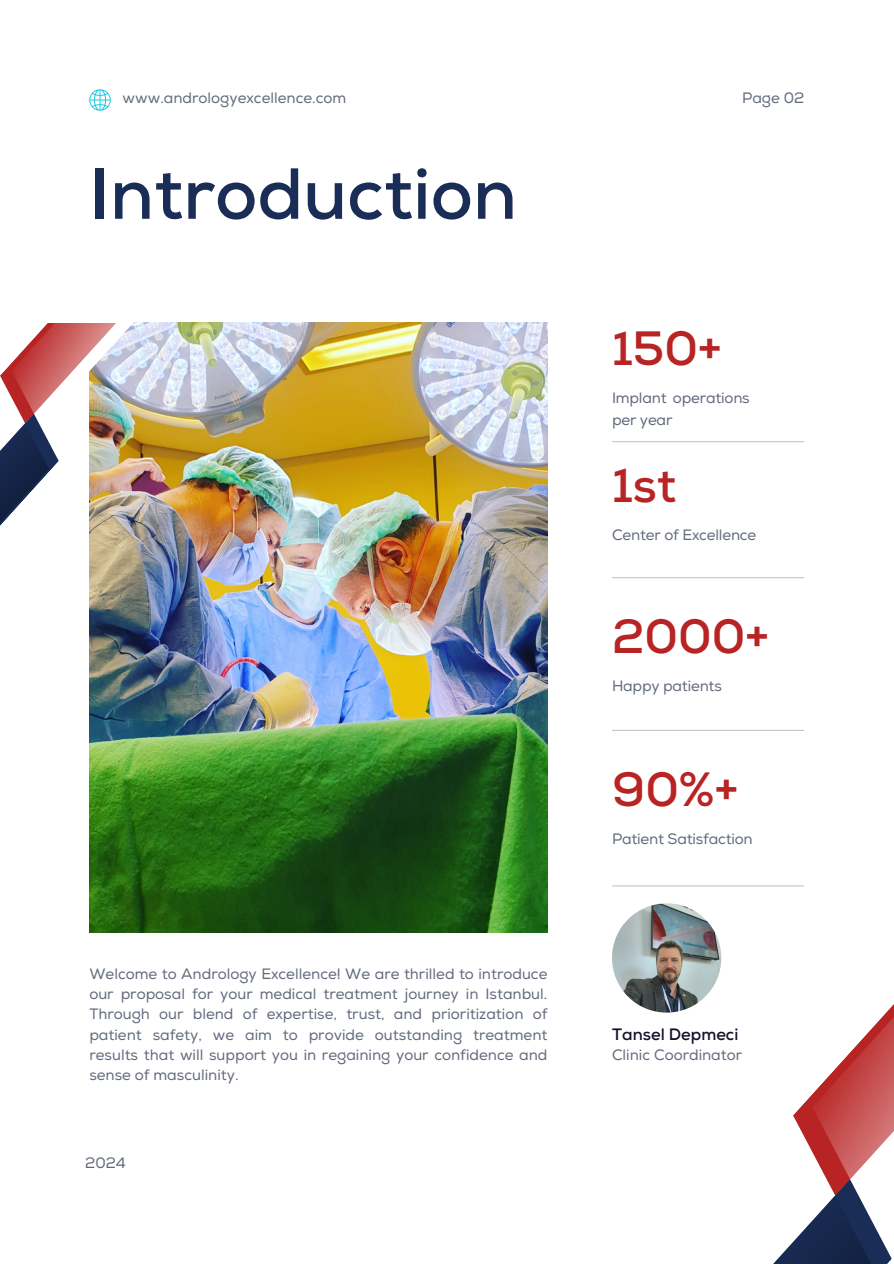
<style>
.page{position:relative;width:894px;height:1264px;background:#fff}
.page>*{position:absolute;margin:0;border:0;box-sizing:border-box;transform-origin:0 0}
.t1{font:700 72px "Nexa";color:#1a2d57}
.t2{font:700 48px "Nexa";color:#b82323}
.t3{font:700 16.5px "Nexa";color:#180f29}
.t4{font:15px/20.2px "Nexa";color:#61697b;text-align:justify}
</style>
<div class="page">
<img style="left:89px;top:322px;width:458px;height:610px">
<img style="left:89px;top:322px;width:88px;height:358px">
<svg style="left:0;top:322px;width:116px;height:357px"></svg>
<img style="left:611px;top:903px;width:110px;height:109px;border-radius:50%">
<hr style="left:612px;top:441px;width:191px;height:1px;background:#6c7382">
<hr style="left:612px;top:577px;width:191px;height:1px;background:#6c7382">
<hr style="left:612px;top:729px;width:191px;height:2px;background:#6c7382">
<hr style="left:612px;top:885px;width:191px;height:1px;background:#6c7382">
<svg style="left:612px;top:968px;width:281px;height:295px"></svg>
<svg style="left:89px;top:89px;width:22px;height:22px"></svg>
<p class="t4" style="left:122px;top:89px;width:225px">www.andrologyexcellence.com</p>
<p class="t4" style="left:741px;top:89px;width:64px">Page 02</p>
<p class="t1" style="left:89px;top:151px;width:429px">Introduction</p>
<p class="t4" style="left:89px;top:964px;width:459px">Welcome to Andrology Excellence! We are thrilled to introduce our proposal for your medical treatment journey in Istanbul.<br>Through our blend of expertise, trust, and prioritization of patient safety, we aim to provide outstanding treatment results that will support you in regaining your confidence and sense of masculinity.</p>
<p class="t4" style="left:85px;top:1153px;width:42px">2024</p>
<h1 class="t2" style="left:611px;top:320px;width:111px">150+</h1>
<h2 class="t4" style="left:611px;top:386px;width:139px;line-height:22.5px">Implant operations per year</h2>
<p class="t2" style="left:611px;top:456px;width:66px">1st</p>
<p class="t4" style="left:611px;top:524px;width:146px">Center of Excellence</p>
<h2 class="t2" style="left:611px;top:608px;width:159px">2000+</h2>
<h2 class="t4" style="left:611px;top:676px;width:111px">Happy patients</h2>
<p class="t2" style="left:611px;top:761px;width:128px">90%+</p>
<p class="t4" style="left:611px;top:829px;width:142px">Patient Satisfaction</p>
<h2 class="t3" style="left:612px;top:1024px;width:128px">Tansel Depmeci</h2>
<p class="t4" style="left:611px;top:1045px;width:132px">Clinic Coordinator</p>
</div>
